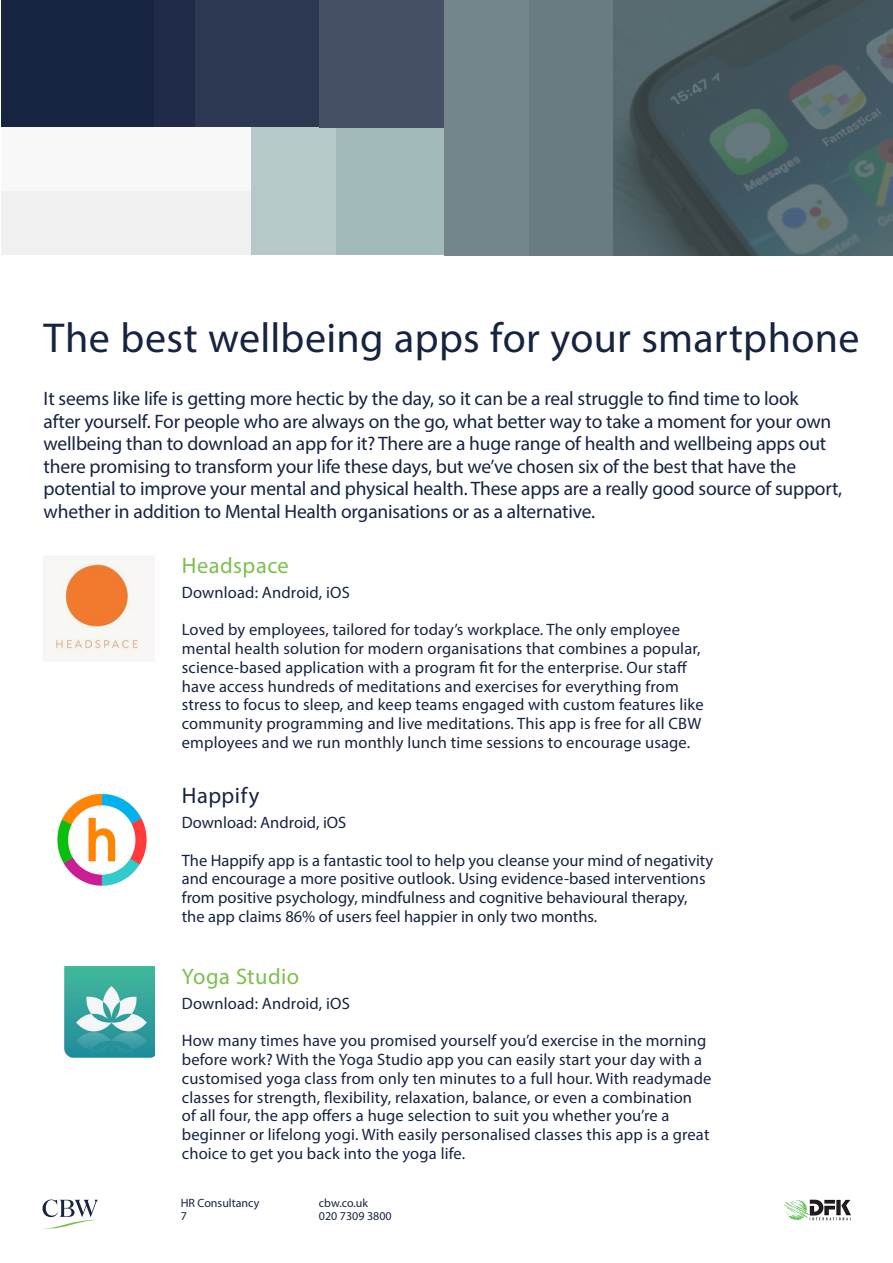
<style>
.page{position:relative;width:893px;height:1263px;background:#fff}
.page>*{position:absolute;margin:0;border:0;box-sizing:border-box;transform-origin:0 0}
.t1{font:42px "Myriad Pro";letter-spacing:.01em;color:#172440}
.Subtitle{font:22.5px "Myriad Pro";letter-spacing:.02em;color:#7dbf4f}
.Subtitle-2{font:22.5px "Myriad Pro";letter-spacing:.025em;color:#172440}
.Large_Copy{font:19.5px/22.5px "Myriad Pro";letter-spacing:-.01em;color:#172440}
.Body_New{font:16.5px/18.8px "Myriad Pro";letter-spacing:.01em;color:#172440}
.t2{font:12px/13.5px "Myriad Pro";color:#172440}
</style>
<div class="page">
<img style="left:613px;top:0;width:280px;height:255px">
<div style="left:1px;top:0;width:153px;height:128px;background:#172440"></div>
<div style="left:335px;top:128px;width:109px;height:127px;background:#a3baba"></div>
<div style="left:1px;top:191px;width:250px;height:64px;background:#f0f0f0"></div>
<div style="left:195px;top:0;width:124px;height:128px;background:#2c3751"></div>
<div style="left:251px;top:128px;width:84px;height:127px;background:#b6c8c8"></div>
<div style="left:154px;top:0;width:41px;height:128px;background:#202c47"></div>
<div style="left:529px;top:0;width:84px;height:255px;background:#697c80"></div>
<div style="left:1px;top:128px;width:250px;height:63px;background:#f8f8f8"></div>
<div style="left:444px;top:0;width:85px;height:255px;background:#74868a"></div>
<div style="left:319px;top:0;width:125px;height:128px;background:#455066"></div>
<img style="left:57px;top:793px;width:90px;height:93px">
<img style="left:64px;top:966px;width:91px;height:91px">
<img style="left:44px;top:556px;width:111px;height:105px">
<svg style="left:43px;top:1199px;width:55px;height:30px"></svg>
<img style="left:785px;top:1199px;width:65px;height:22px">
<p class="t1" style="left:44px;top:312px;width:817px">The best wellbeing apps for your smartphone</p>
<p class="Large_Copy" style="left:44px;top:387px;width:800px">It seems like life is getting more hectic by the day, so it can be a real struggle to find time to look<br>after yourself. For people who are always on the go, what better way to take a moment for your own wellbeing than to download an app for it? There are a huge range of health and wellbeing apps out there promising to transform your life these days, but we’ve chosen six of the best that have the potential to improve your mental and physical health. These apps are a really good source of support, whether in addition to Mental Health organisations or as a alternative.</p>
<p class="Subtitle" style="left:182px;top:551px;width:109px">Headspace</p>
<p class="Body_New" style="left:182px;top:583px;width:169px">Download: Android, iOS</p>
<p class="Body_New" style="left:182px;top:620px;width:523px">Loved by employees, tailored for today’s workplace. The only employee mental health solution for modern organisations that combines a popular, science-based application with a program fit for the enterprise. Our staff have access hundreds of meditations and exercises for everything from stress to focus to sleep, and keep teams engaged with custom features like community programming and live meditations. This app is free for all CBW employees and we run monthly lunch time sessions to encourage usage.</p>
<p class="Subtitle-2" style="left:182px;top:782px;width:79px">Happify</p>
<p class="Body_New" style="left:182px;top:813px;width:166px">Download: Android, iOS</p>
<p class="Body_New" style="left:182px;top:850px;width:533px">The Happify app is a fantastic tool to help you cleanse your mind of negativity and encourage a more positive outlook. Using evidence-based interventions from positive psychology, mindfulness and cognitive behavioural therapy, the app claims 86% of users feel happier in only two months.</p>
<p class="Subtitle" style="left:182px;top:962px;width:119px">Yoga Studio</p>
<p class="Body_New" style="left:182px;top:994px;width:169px">Download: Android, iOS</p>
<p class="Body_New" style="left:182px;top:1031px;width:531px">How many times have you promised yourself you’d exercise in the morning before work? With the Yoga Studio app you can easily start your day with a customised yoga class from only ten minutes to a full hour. With readymade classes for strength, flexibility, relaxation, balance, or even a combination<br>of all four, the app offers a huge selection to suit you whether you’re a beginner or lifelong yogi. With easily personalised classes this app is a great choice to get you back into the yoga life.</p>
<p class="t2" style="left:181px;top:1196px;width:80px">HR Consultancy<br>7</p>
<p class="t2" style="left:319px;top:1196px;width:74px">cbw.co.uk<br>020 7309 3800</p>
</div>
